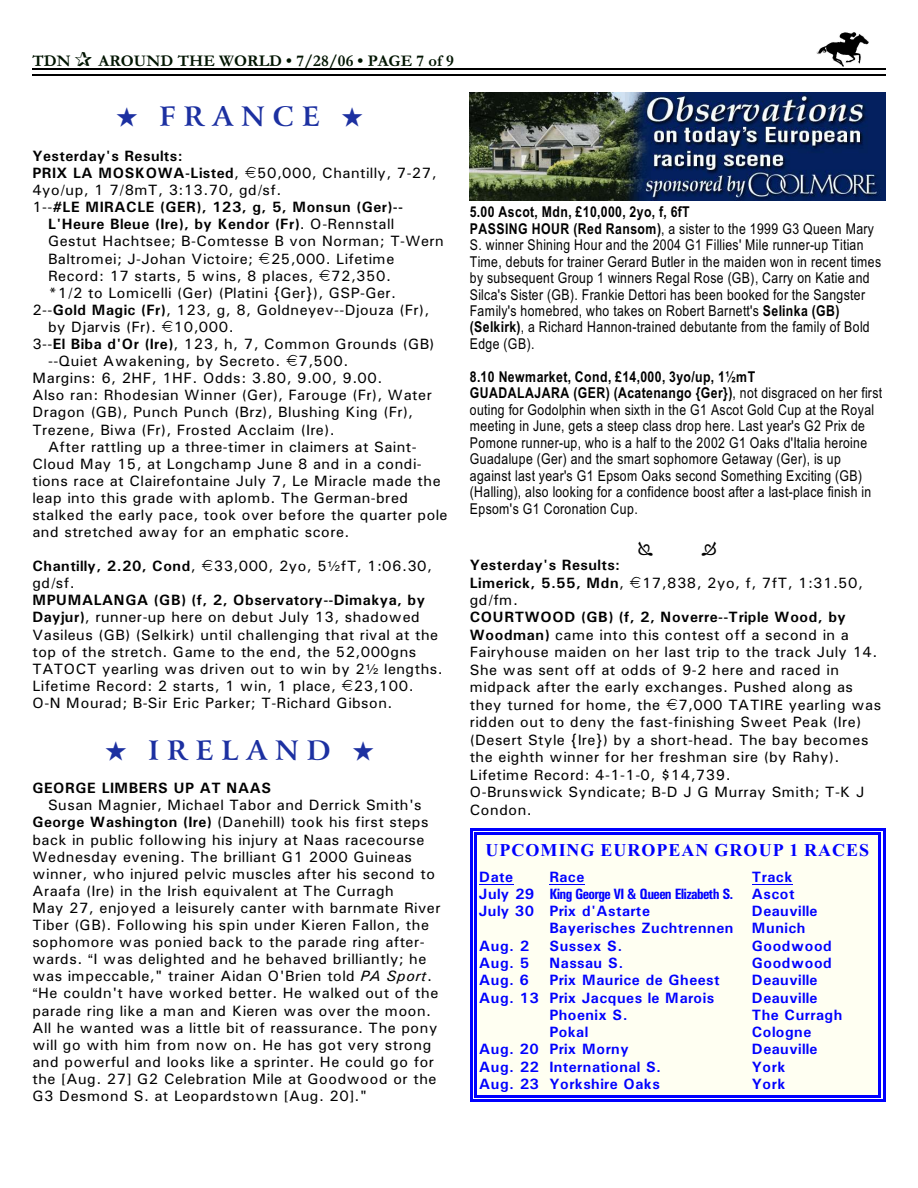
<style>
.page{position:relative;width:918px;height:1188px;background:#fff}
.page>*{position:absolute;margin:0;border:0;box-sizing:border-box;transform-origin:0 0}
.t1{font:700 27px "Arrus BT";letter-spacing:.3em;color:#1c30a1}
.t2{font:700 18px "Times New Roman";letter-spacing:.055em;color:#00f}
.t3{font:700 16.5px "Garamond";letter-spacing:.005em;color:#001400}
.t4{font:15px/17.4px "Univers";letter-spacing:.03em;color:#000}
.t5{font:15px/16.5px "Arial Narrow";letter-spacing:.025em;color:#000}
.t6{font:700 15px/17.2px "Univers";letter-spacing:.03em;color:#00f}
.t7{font:700 15px/17.4px "Univers";letter-spacing:.03em;color:#000}
.t8{font:700 15px "Univers Condensed";letter-spacing:-.04em;color:#00f}
.s1{font-weight:700}
.s2{font-weight:400}
.s3{font-style:italic}
.s4{font-family:"Univers"}
</style>
<div class="page">
<img style="left:817px;top:32px;width:51px;height:34px">
<hr style="left:32px;top:68px;width:853px;height:1px;background:#000">
<hr style="left:32px;top:75px;width:853px;height:1px;background:#000">
<img style="left:470px;top:93px;width:416px;height:108px">
<div style="left:474px;top:832px;width:407px;height:266px;background:#fffff2"></div>
<hr style="left:479px;top:884px;width:35px;height:1px;background:#00f">
<hr style="left:549px;top:884px;width:36px;height:1px;background:#00f">
<hr style="left:752px;top:884px;width:41px;height:1px;background:#00f">
<hr style="left:474px;top:832px;width:3px;height:266px;background:#00f">
<hr style="left:878px;top:832px;width:3px;height:266px;background:#00f">
<hr style="left:474px;top:832px;width:407px;height:3px;background:#00f">
<hr style="left:474px;top:1095px;width:407px;height:3px;background:#00f">
<hr style="left:470px;top:828px;width:3px;height:274px;background:#00f">
<hr style="left:883px;top:828px;width:2px;height:274px;background:#00f">
<hr style="left:470px;top:828px;width:415px;height:3px;background:#00f">
<hr style="left:470px;top:1099px;width:415px;height:3px;background:#00f">
<p class="t3" style="left:32px;top:55px;width:40px">TDN</p>
<p class="t3" style="left:98px;top:55px;width:357px">AROUND THE WORLD • 7/28/06 • PAGE 7 of 9</p>
<h1 class="t1" style="left:117px;top:106px;width:248px">★ FRANCE ★</h1>
<p class="t7" style="left:32px;top:148px;width:152px">Yesterday's Results:</p>
<p class="t4" style="left:32px;top:165px;width:406px"><span class="s1">PRIX LA MOSKOWA-Listed</span>, 50,000, Chantilly, 7-27,</p>
<p class="t4" style="left:32px;top:183px;width:251px">4yo/up, 1 7/8mT, 3:13.70, gd/sf.</p>
<p class="t7" style="left:32px;top:200px;width:372px"><span class="s2">1--</span>#LE MIRACLE (GER), 123, g, 5, Monsun (Ger)--</p>
<p class="t7" style="left:48px;top:217px;width:348px">L'Heure Bleue (Ire), by Kendor (Fr)<span class="s2">. O-Rennstall</span></p>
<p class="t4" style="left:48px;top:234px;width:397px">Gestut Hachtsee; B-Comtesse B von Norman; T-Wern</p>
<p class="t4" style="left:48px;top:251px;width:348px">Baltromei; J-Johan Victoire; 25,000. Lifetime</p>
<p class="t4" style="left:48px;top:268px;width:345px">Record: 17 starts, 5 wins, 8 places, 72,350.</p>
<p class="t4" style="left:48px;top:285px;width:350px">*1/2 to Lomicelli (Ger) (Platini {Ger}), GSP-Ger.</p>
<p class="t4" style="left:32px;top:302px;width:399px">2--<span class="s1">Gold Magic (Fr)</span>, 123, g, 8, Goldneyev--Djouza (Fr),</p>
<p class="t4" style="left:48px;top:319px;width:187px">by Djarvis (Fr). 10,000.</p>
<p class="t4" style="left:32px;top:336px;width:404px">3--<span class="s1">El Biba d'Or (Ire)</span>, 123, h, 7, Common Grounds (GB)</p>
<p class="t4" style="left:48px;top:354px;width:302px">--Quiet Awakening, by Secreto. 7,500.</p>
<p class="t4" style="left:32px;top:371px;width:352px">Margins: 6, 2HF, 1HF. Odds: 3.80, 9.00, 9.00.</p>
<p class="t4" style="left:32px;top:388px;width:401px">Also ran: Rhodesian Winner (Ger), Farouge (Fr), Water</p>
<p class="t4" style="left:32px;top:405px;width:382px">Dragon (GB), Punch Punch (Brz), Blushing King (Fr),</p>
<p class="t4" style="left:32px;top:422px;width:304px">Trezene, Biwa (Fr), Frosted Acclaim (Ire).</p>
<p class="t4" style="left:48px;top:439px;width:370px">After rattling up a three-timer in claimers at Saint-</p>
<p class="t4" style="left:32px;top:456px;width:391px">Cloud May 15, at Longchamp June 8 and in a condi-</p>
<p class="t4" style="left:32px;top:473px;width:410px">tions race at Clairefontaine July 7, Le Miracle made the</p>
<p class="t4" style="left:32px;top:490px;width:377px">leap into this grade with aplomb. The German-bred</p>
<p class="t4" style="left:32px;top:507px;width:417px">stalked the early pace, took over before the quarter pole</p>
<p class="t4" style="left:32px;top:525px;width:319px">and stretched away for an emphatic score.</p>
<p class="t4" style="left:32px;top:559px;width:401px"><span class="s1">Chantilly, 2.20, Cond</span>, 33,000, 2yo, 5 fT, 1:06.30, gd/sf.</p>
<p class="t4" style="left:32px;top:593px;width:407px"><span class="s1">MPUMALANGA (GB) (f, 2, Observatory--Dimakya, by Dayjur)</span>, runner-up here on debut July 13, shadowed Vasileus (GB) (Selkirk) until challenging that rival at the top of the stretch. Game to the end, the 52,000gns TATOCT yearling was driven out to win by 2</p>
<p class="t4" style="left:32px;top:661px;width:412px;text-indent:352px">lengths.<br>Lifetime Record: 2 starts, 1 win, 1 place, 23,100.<br>O-N Mourad; B-Sir Eric Parker; T-Richard Gibson.</p>
<h1 class="t1" style="left:105px;top:739px;width:270px">★ IRELAND ★</h1>
<p class="t7" style="left:32px;top:781px;width:240px">GEORGE LIMBERS UP AT NAAS</p>
<p class="t4" style="left:48px;top:798px;width:375px">Susan Magnier, Michael Tabor and Derrick Smith's</p>
<p class="t4" style="left:32px;top:815px;width:398px"><span class="s1">George Washington (Ire)</span> (Danehill) took his first steps</p>
<p class="t4" style="left:32px;top:832px;width:394px">back in public following his injury at Naas racecourse</p>
<p class="t4" style="left:32px;top:849px;width:381px">Wednesday evening. The brilliant G1 2000 Guineas</p>
<p class="t4" style="left:32px;top:866px;width:404px">winner, who injured pelvic muscles after his second to</p>
<p class="t4" style="left:32px;top:883px;width:363px">Araafa (Ire) in the Irish equivalent at The Curragh</p>
<p class="t4" style="left:32px;top:900px;width:410px">May 27, enjoyed a leisurely canter with barnmate River</p>
<p class="t4" style="left:32px;top:918px;width:398px">Tiber (GB). Following his spin under Kieren Fallon, the</p>
<p class="t4" style="left:32px;top:935px;width:394px">sophomore was ponied back to the parade ring after-</p>
<p class="t4" style="left:32px;top:952px;width:396px">wards. I was delighted and he behaved brilliantly; he</p>
<p class="t4" style="left:32px;top:969px;width:401px">was impeccable," trainer Aidan O'Brien told <span class="s3">PA Sport</span>.</p>
<p class="t4" style="left:38px;top:986px;width:402px">He couldn't have worked better. He walked out of the</p>
<p class="t4" style="left:32px;top:1003px;width:400px">parade ring like a man and Kieren was over the moon.</p>
<p class="t4" style="left:32px;top:1020px;width:406px">All he wanted was a little bit of reassurance. The pony</p>
<p class="t4" style="left:32px;top:1037px;width:400px">will go with him from now on. He has got very strong</p>
<p class="t4" style="left:32px;top:1054px;width:403px">and powerful and looks like a sprinter. He could go for</p>
<p class="t4" style="left:32px;top:1071px;width:406px">the [Aug. 27] G2 Celebration Mile at Goodwood or the</p>
<p class="t4" style="left:32px;top:1089px;width:336px">G3 Desmond S. at Leopardstown [Aug. 20]."</p>
<p class="t5" style="left:470px;top:205px;width:413px"><span class="s1">5.00 Ascot, Mdn, £10,000, 2yo, f, 6fT<br>PASSING HOUR (Red Ransom)</span>, a sister to the 1999 G3 Queen Mary S. winner Shining Hour and the 2004 G1 Fillies' Mile runner-up Titian Time, debuts for trainer Gerard Butler in the maiden won in recent times by subsequent Group 1 winners Regal Rose (GB), Carry on Katie and Silca's Sister (GB). Frankie Dettori has been booked for the Sangster Family's homebred, who takes on Robert Barnett's <span class="s1">Selinka (GB) (Selkirk)</span>, a Richard Hannon-trained debutante from the family of Bold Edge (GB).</p>
<p class="t5" style="left:470px;top:370px;width:414px"><span class="s1">8.10 Newmarket, Cond, £14,000, 3yo/up, 1½mT<br>GUADALAJARA (GER) (Acatenango {Ger})</span>, not disgraced on her first outing for Godolphin when sixth in the G1 Ascot Gold Cup at the Royal meeting in June, gets a steep class drop here. Last year's G2 Prix de Pomone runner-up, who is a half to the 2002 G1 Oaks d'Italia heroine Guadalupe (Ger) and the smart sophomore Getaway (Ger), is up against last year's G1 Epsom Oaks second Something Exciting (GB) (Halling), also looking for a confidence boost after a last-place finish in Epsom's G1 Coronation Cup.</p>
<p class="t7" style="left:470px;top:558px;width:395px">Yesterday's Results:<br>Limerick, 5.55, Mdn<span class="s2">, 17,838, 2yo, f, 7fT, 1:31.50, gd/fm.</span></p>
<p class="t4" style="left:470px;top:610px;width:413px"><span class="s1">COURTWOOD (GB) (f, 2, Noverre--Triple Wood, by Woodman)</span> came into this contest off a second in a Fairyhouse maiden on her last trip to the track July 14.<br>She was sent off at odds of 9-2 here and raced in midpack after the early exchanges. Pushed along as they turned for home, the 7,000 TATIRE yearling was ridden out to deny the fast-finishing Sweet Peak (Ire) (Desert Style {Ire}) by a short-head. The bay becomes the eighth winner for her freshman sire (by Rahy).<br>Lifetime Record: 4-1-1-0, $14,739.<br>O-Brunswick Syndicate; B-D J G Murray Smith; T-K J Condon.</p>
<p class="t2" style="left:485px;top:844px;width:385px">UPCOMING EUROPEAN GROUP 1 RACES</p>
<p class="t6" style="left:479px;top:869px;width:36px">Date</p>
<p class="t6" style="left:549px;top:869px;width:37px">Race</p>
<p class="t6" style="left:752px;top:869px;width:42px">Track</p>
<p class="t8" style="left:479px;top:889px;width:255px"><span class="s4">July 29</span> King George VI &amp; Queen Elizabeth S.</p>
<p class="t6" style="left:752px;top:886px;width:44px">Ascot</p>
<p class="t6" style="left:479px;top:904px;width:172px">July 30 Prix d'Astarte</p>
<p class="t6" style="left:549px;top:904px;width:270px;text-indent:202px">Deauville<br>Bayerisches Zuchtrennen Munich</p>
<p class="t6" style="left:479px;top:938px;width:51px">Aug. 2</p>
<p class="t6" style="left:549px;top:938px;width:75px">Sussex S.</p>
<p class="t6" style="left:752px;top:938px;width:81px">Goodwood</p>
<p class="t6" style="left:479px;top:956px;width:51px">Aug. 5</p>
<p class="t6" style="left:549px;top:956px;width:76px">Nassau S.</p>
<p class="t6" style="left:752px;top:956px;width:81px">Goodwood</p>
<p class="t6" style="left:479px;top:973px;width:51px">Aug. 6</p>
<p class="t6" style="left:549px;top:973px;width:172px">Prix Maurice de Gheest</p>
<p class="t6" style="left:752px;top:973px;width:67px">Deauville</p>
<p class="t6" style="left:479px;top:990px;width:236px">Aug. 13 Prix Jacques le Marois</p>
<p class="t6" style="left:752px;top:990px;width:67px">Deauville</p>
<p class="t6" style="left:549px;top:1007px;width:80px">Phoenix S.</p>
<p class="t6" style="left:752px;top:1007px;width:92px">The Curragh</p>
<p class="t6" style="left:549px;top:1025px;width:40px">Pokal</p>
<p class="t6" style="left:752px;top:1025px;width:61px">Cologne</p>
<p class="t6" style="left:479px;top:1042px;width:151px">Aug. 20 Prix Morny</p>
<p class="t6" style="left:752px;top:1042px;width:67px">Deauville</p>
<p class="t6" style="left:479px;top:1059px;width:184px">Aug. 22 International S.</p>
<p class="t6" style="left:752px;top:1059px;width:35px">York</p>
<p class="t6" style="left:479px;top:1077px;width:182px">Aug. 23 Yorkshire Oaks</p>
<p class="t6" style="left:752px;top:1077px;width:35px">York</p>
</div>
